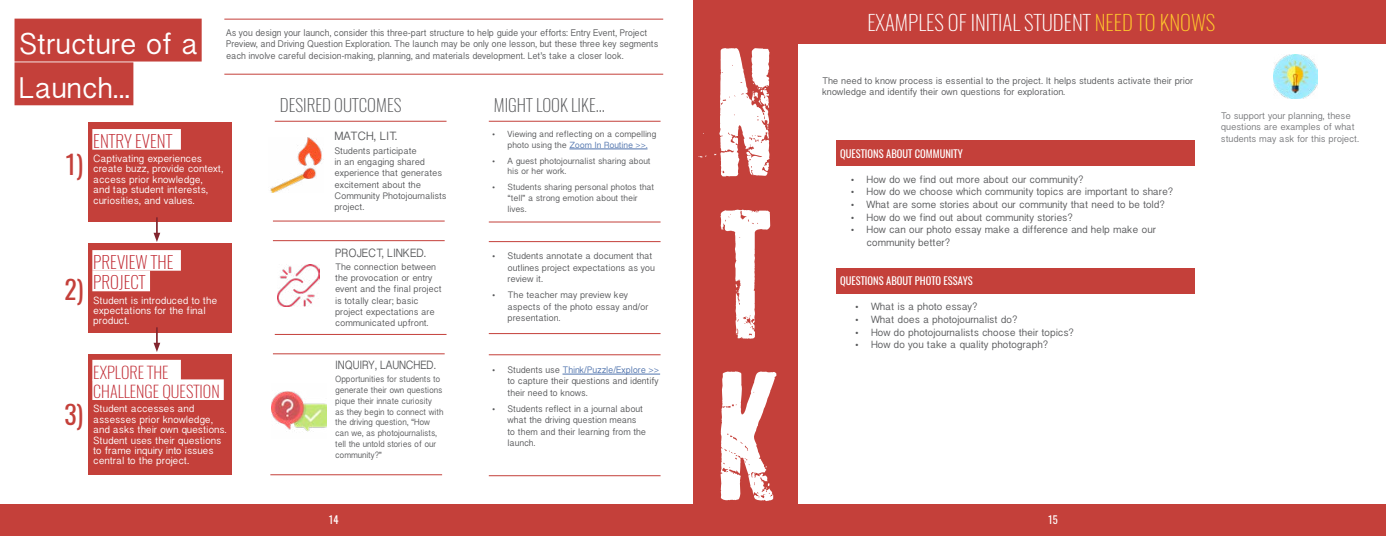
<style>
.page{position:relative;width:1386px;height:536px;background:#fff}
.page>*{position:absolute;margin:0;border:0;box-sizing:border-box;transform-origin:0 0}
.t1{font:182.88px/161.9px "Sunzoomspark";color:#fff}
.t2{font:30.01px/43.8px "Lao Sangam MN";color:#fff}
.t3{font:25.72px "Oswald";color:#c4403a}
.t4{font:200 21px "Oswald";color:#fff}
.t5{font:200 17.15px "Oswald";color:#58595b}
.t6{font:200 17.15px/20.6px "Oswald";color:#bf252e}
.t7{font:200 16.28px/19.5px "Oswald";color:#bf252e}
.t8{font:11.99px "Lao Sangam MN";color:#58595b;scale:.9 1}
.t9{font:11.99px "Lao Sangam MN";color:#58595b;scale:.93 1}
.t10{font:11.99px "Lao Sangam MN";color:#58595b}
.t11{font:10.5px/12.6px "Lao Sangam MN";color:#58595b}
.t12{font:10.5px "Oswald";color:#fff}
.t13{font:10.41px/10.4px "Lao Sangam MN";color:#fff}
.t14{font:9.71px/11.6px "Lao Sangam MN";color:#58595b;scale:.95 1}
.t15{font:9.62px/11.5px "Lao Sangam MN";color:#58595b}
.t16{font:9.62px/11.5px "Lao Sangam MN";color:#77787b}
.t17{font:9.45px/11.3px "Lao Sangam MN";color:#58595b}
.t18{font:9.01px/10.8px "Lao Sangam MN";color:#58595b;scale:.95 1}
.t19{font:8.92px/10.7px "Lao Sangam MN";color:#58595b}
.s1{color:#4f73ad}
.s2{color:#ffc92c}
</style>
<div class="page">
<div style="left:0;top:504px;width:1386px;height:32px;background:#c4403a"></div>
<div style="left:15px;top:19px;width:187px;height:42px;background:#c4403a"></div>
<div style="left:15px;top:62px;width:118px;height:43px;background:#c4403a"></div>
<hr style="left:224px;top:19px;width:439px;height:1px;background:#c4403a">
<hr style="left:224px;top:74px;width:439px;height:1px;background:#c4403a">
<img style="left:270px;top:137px;width:54px;height:55px">
<img style="left:278px;top:264px;width:42px;height:42px">
<img style="left:271px;top:391px;width:55px;height:41px">
<div style="left:89px;top:122px;width:143px;height:100px;background:#c4403a"></div>
<div style="left:92px;top:129px;width:89px;height:21px;background:#fff"></div>
<div style="left:89px;top:243px;width:143px;height:90px;background:#c4403a"></div>
<div style="left:92px;top:250px;width:89px;height:20px;background:#fff"></div>
<div style="left:92px;top:270px;width:58px;height:21px;background:#fff"></div>
<div style="left:89px;top:354px;width:143px;height:120px;background:#c4403a"></div>
<div style="left:92px;top:360px;width:89px;height:20px;background:#fff"></div>
<div style="left:92px;top:379px;width:132px;height:21px;background:#fff"></div>
<svg style="left:154px;top:217px;width:6px;height:25px"></svg>
<svg style="left:154px;top:327px;width:6px;height:25px"></svg>
<hr style="left:569px;top:149px;width:79px;height:1px;background:#4f73ad">
<hr style="left:563px;top:374px;width:97px;height:1px;background:#4f73ad">
<hr style="left:489px;top:475px;width:172px;height:1px;background:#c4403a">
<hr style="left:489px;top:333px;width:172px;height:1px;background:#c4403a">
<hr style="left:489px;top:121px;width:172px;height:1px;background:#c4403a">
<hr style="left:489px;top:241px;width:172px;height:1px;background:#c4403a">
<hr style="left:489px;top:221px;width:172px;height:1px;background:#c4403a">
<hr style="left:489px;top:354px;width:172px;height:1px;background:#c4403a">
<hr style="left:275px;top:121px;width:172px;height:1px;background:#c4403a">
<hr style="left:270px;top:474px;width:172px;height:1px;background:#c4403a">
<hr style="left:273px;top:240px;width:172px;height:1px;background:#c4403a">
<hr style="left:273px;top:220px;width:172px;height:1px;background:#c4403a">
<hr style="left:273px;top:353px;width:172px;height:1px;background:#c4403a">
<hr style="left:275px;top:334px;width:172px;height:1px;background:#c4403a">
<div style="left:693px;top:0;width:693px;height:43px;background:#c4403a"></div>
<img style="left:1273px;top:54px;width:44px;height:44px">
<div style="left:836px;top:141px;width:358px;height:25px;background:#c4403a"></div>
<div style="left:693px;top:43px;width:105px;height:468px;background:#c4403a"></div>
<div style="left:836px;top:268px;width:358px;height:26px;background:#c4403a"></div>
<h2 class="t2" style="left:19px;top:24px;width:181px">Structure of a<br>Launch...</h2>
<p class="t14" style="left:226px;top:28px;width:456px">As you design your launch, consider this three-part structure to help guide your efforts: Entry Event, Project<br>Preview, and Driving Question Exploration. The launch may be only one lesson, but these three key segments each involve careful decision-making, planning, and materials development. Let’s take a closer look.</p>
<p class="t10" style="left:335px;top:130px;width:64px">MATCH, LIT.</p>
<p class="t17" style="left:335px;top:145px;width:114px">Students participate<br>in an engaging shared experience that generates excitement about the<br>Community Photojournalists project.</p>
<p class="t9" style="left:335px;top:246px;width:99px">PROJECT, LINKED.</p>
<p class="t17" style="left:335px;top:261px;width:108px">The connection between the provocation or entry event and the final project is totally clear; basic project expectations are communicated upfront.</p>
<p class="t8" style="left:335px;top:358px;width:113px">INQUIRY, LAUNCHED.</p>
<p class="t18" style="left:335px;top:374px;width:115px">Opportunities for students to generate their own questions pique their innate curiosity<br>as they begin to connect with the driving question, “How can we, as photojournalists, tell the untold stories of our community?”</p>
<h3 class="t5" style="left:280px;top:90px;width:123px">DESIRED OUTCOMES</h3>
<h3 class="t5" style="left:494px;top:90px;width:113px">MIGHT LOOK LIKE...</h3>
<p class="t19" style="left:508px;top:129px;width:150px;text-indent:-15px">• Viewing and reflecting on a compelling photo using the <span class="s1">Zoom In Routine &gt;&gt;.</span></p>
<p class="t19" style="left:508px;top:156px;width:144px;text-indent:-15px">• A guest photojournalist sharing about his or her work.</p>
<p class="t19" style="left:508px;top:183px;width:148px;text-indent:-15px">• Students sharing personal photos that “tell” a strong emotion about their lives.</p>
<h3 class="t6" style="left:93px;top:128px;width:80px">ENTRY EVENT</h3>
<p class="t13" style="left:93px;top:154px;width:131px">Captivating experiences create buzz, provide context, access prior knowledge,<br>and tap student interests, curiosities, and values.</p>
<h3 class="t3" style="left:65px;top:141px;width:20px">1)</h3>
<p class="t17" style="left:508px;top:251px;width:149px;text-indent:-15px">• Students annotate a document that outlines project expectations as you review it.</p>
<p class="t17" style="left:508px;top:290px;width:142px;text-indent:-15px">• The teacher may preview key aspects of the photo essay and/or presentation.</p>
<h3 class="t6" style="left:93px;top:249px;width:82px">PREVIEW THE<br>PROJECT</h3>
<p class="t13" style="left:93px;top:296px;width:125px">Student is introduced to the expectations for the final product.</p>
<h3 class="t7" style="left:93px;top:360px;width:128px">EXPLORE THE<br>CHALLENGE QUESTION</h3>
<p class="t13" style="left:93px;top:404px;width:135px">Student accesses and assesses prior knowledge, and asks their own questions.<br>Student uses their questions to frame inquiry into issues central to the project.</p>
<h3 class="t3" style="left:65px;top:267px;width:20px">2)</h3>
<p class="t17" style="left:508px;top:365px;width:153px;text-align:justify;text-indent:-15px">• Students use <span class="s1">Think/Puzzle/Explore &gt;&gt; </span>to capture their questions and identify their need to knows.</p>
<p class="t17" style="left:508px;top:404px;width:140px;text-indent:-15px">• Students reflect in a journal about what the driving question means to them and their learning from the launch.</p>
<h3 class="t3" style="left:65px;top:391px;width:20px">3)</h3>
<h1 class="t1" style="left:712px;top:32px;width:69px">N</h1>
<h1 class="t1" style="left:712px;top:194px;width:68px">T<br>K</h1>
<h3 class="t4" style="left:867px;top:4px;width:349px">EXAMPLES OF INITIAL STUDENT <span class="s2">NEED TO KNOWS</span></h3>
<p class="t15" style="left:822px;top:76px;width:373px">The need to know process is essential to the project. It helps students activate their prior knowledge and identify their own questions for exploration.</p>
<p class="t12" style="left:840px;top:144px;width:124px">QUESTIONS ABOUT COMMUNITY</p>
<p class="t11" style="left:851px;top:174px;width:234px">• How do we find out more about our community?</p>
<p class="t11" style="left:851px;top:186px;width:324px">• How do we choose which community topics are important to share?</p>
<p class="t11" style="left:851px;top:199px;width:315px">• What are some stories about our community that need to be told?</p>
<p class="t11" style="left:851px;top:211px;width:224px">• How do we find out about community stories?</p>
<p class="t11" style="left:866px;top:224px;width:291px;text-indent:-16px">• How can our photo essay make a difference and help make our community better?</p>
<p class="t12" style="left:840px;top:272px;width:134px">QUESTIONS ABOUT PHOTO ESSAYS</p>
<p class="t11" style="left:855px;top:301px;width:124px">• What is a photo essay?</p>
<p class="t11" style="left:855px;top:314px;width:164px">• What does a photojournalist do?</p>
<p class="t11" style="left:855px;top:326px;width:220px">• How do photojournalists choose their topics?</p>
<p class="t11" style="left:855px;top:339px;width:194px">• How do you take a quality photograph?</p>
<p class="t16" style="left:1221px;top:111px;width:139px">To support your planning, these questions are examples of what students may ask for this project.</p>
<p class="t12" style="left:329px;top:510px;width:12px">14</p>
<p class="t12" style="left:1048px;top:510px;width:11px">15</p>
</div>
